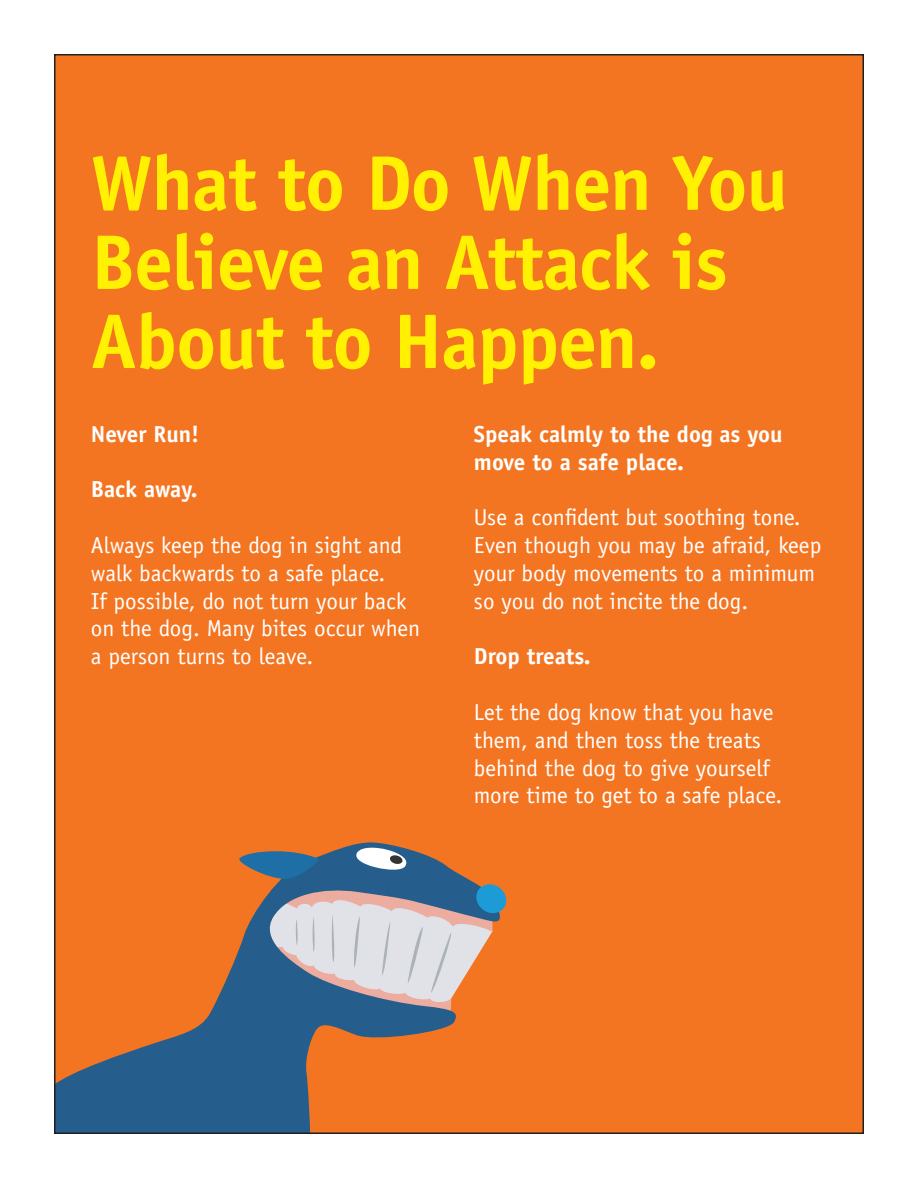
<style>
.page{position:relative;width:918px;height:1188px;background:#fff}
.page>*{position:absolute;margin:0;border:0;box-sizing:border-box;transform-origin:0 0}
.t1{font:700 77.7px/79.2px "Officina Sans Std";letter-spacing:-.015em;color:#fff101}
.t2{font:23.25px/27.8px "Officina Sans Std";color:#fff}
.t3{font:700 23.25px/27.8px "Officina Sans Std";color:#fff}
</style>
<div class="page">
<div style="left:54px;top:54px;width:810px;height:1080px;background:#f47521"></div>
<svg style="left:57px;top:962px;width:399px;height:169px"></svg>
<svg style="left:234px;top:842px;width:273px;height:176px"></svg>
<p class="t1" style="left:91px;top:143px;width:699px">What to Do When You<br>Believe an Attack is<br>About to Happen.</p>
<p class="t3" style="left:91px;top:420px;width:110px">Never Run!</p>
<p class="t3" style="left:91px;top:475px;width:108px">Back away.</p>
<p class="t2" style="left:91px;top:531px;width:331px">Always keep the dog in sight and walk backwards to a safe place.<br>If possible, do not turn your back on the dog. Many bites occur when a person turns to leave.</p>
<p class="t3" style="left:474px;top:420px;width:310px">Speak calmly to the dog as you move to a safe place.</p>
<p class="t2" style="left:474px;top:503px;width:349px">Use a confident but soothing tone.<br>Even though you may be afraid, keep your body movements to a minimum so you do not incite the dog.</p>
<p class="t3" style="left:474px;top:642px;width:118px">Drop treats.</p>
<p class="t2" style="left:474px;top:698px;width:310px">Let the dog know that you have them, and then toss the treats behind the dog to give yourself more time to get to a safe place.</p>
</div>
